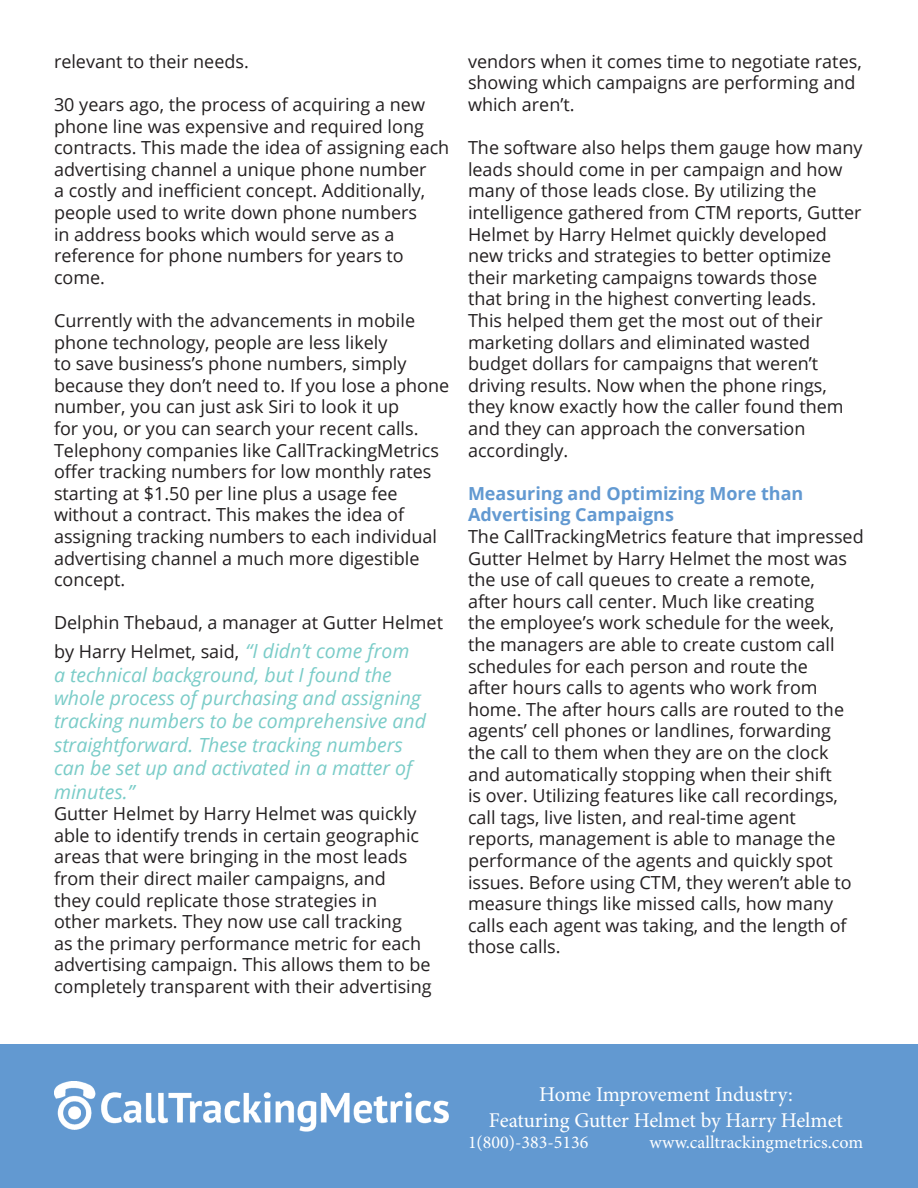
<style>
.page{position:relative;width:918px;height:1188px;background:#fff}
.page>*{position:absolute;margin:0;border:0;box-sizing:border-box;transform-origin:0 0}
.t1{font:21px "Minion Pro";letter-spacing:-.005em;color:#fff}
.t2{font:italic 19.5px/23.4px "Open Sans";color:#7accc8}
.t3{font:18px/21.6px "Open Sans";color:#231f20}
.t4{font:700 18px/21.6px "Open Sans";color:#6299d1}
.t5{font:18px "Minion Pro";color:#fff}
.s1{font-style:italic;font-size:19.5px;color:#7accc8}
</style>
<div class="page">
<div style="left:0;top:1044px;width:918px;height:144px;background:#6299d1"></div>
<img style="left:54px;top:1081px;width:395px;height:51px">
<p class="t3" style="left:54px;top:50px;width:196px">relevant to their needs.</p>
<p class="t3" style="left:54px;top:93px;width:397px">30 years ago, the process of acquiring a new phone line was expensive and required long contracts. This made the idea of assigning each advertising channel a unique phone number<br>a costly and inefficient concept. Additionally, people used to write down phone numbers<br>in address books which would serve as a reference for phone numbers for years to come.</p>
<p class="t3" style="left:54px;top:309px;width:397px">Currently with the advancements in mobile phone technology, people are less likely<br>to save business’s phone numbers, simply because they don’t need to. If you lose a phone number, you can just ask Siri to look it up<br>for you, or you can search your recent calls.<br>Telephony companies like CallTrackingMetrics offer tracking numbers for low monthly rates starting at $1.50 per line plus a usage fee without a contract. This makes the idea of assigning tracking numbers to each individual advertising channel a much more digestible concept.</p>
<p class="t3" style="left:54px;top:608px;width:391px;line-height:28.8px">Delphin Thebaud, a manager at Gutter Helmet by Harry Helmet, said, <span class="s1">“I didn’t come from</span></p>
<p class="t2" style="left:54px;top:662px;width:374px">a technical background, but I found the whole process of purchasing and assigning tracking numbers to be comprehensive and straightforward. These tracking numbers can be set up and activated in a matter of minutes.”</p>
<p class="t3" style="left:54px;top:802px;width:379px">Gutter Helmet by Harry Helmet was quickly able to identify trends in certain geographic areas that were bringing in the most leads from their direct mailer campaigns, and<br>they could replicate those strategies in<br>other markets. They now use call tracking<br>as the primary performance metric for each advertising campaign. This allows them to be completely transparent with their advertising</p>
<p class="t3" style="left:468px;top:50px;width:395px">vendors when it comes time to negotiate rates, showing which campaigns are performing and which aren’t.</p>
<p class="t3" style="left:468px;top:136px;width:396px">The software also helps them gauge how many leads should come in per campaign and how many of those leads close. By utilizing the intelligence gathered from CTM reports, Gutter Helmet by Harry Helmet quickly developed new tricks and strategies to better optimize their marketing campaigns towards those<br>that bring in the highest converting leads.<br>This helped them get the most out of their marketing dollars and eliminated wasted budget dollars for campaigns that weren’t driving results. Now when the phone rings, they know exactly how the caller found them and they can approach the conversation accordingly.</p>
<p class="t4" style="left:468px;top:482px;width:337px">Measuring and Optimizing More than<br>Advertising Campaigns</p>
<p class="t3" style="left:468px;top:525px;width:397px">The CallTrackingMetrics feature that impressed Gutter Helmet by Harry Helmet the most was the use of call queues to create a remote,<br>after hours call center. Much like creating<br>the employee’s work schedule for the week, the managers are able to create custom call schedules for each person and route the<br>after hours calls to agents who work from home. The after hours calls are routed to the agents’ cell phones or landlines, forwarding<br>the call to them when they are on the clock and automatically stopping when their shift<br>is over. Utilizing features like call recordings, call tags, live listen, and real-time agent reports, management is able to manage the performance of the agents and quickly spot issues. Before using CTM, they weren’t able to measure things like missed calls, how many calls each agent was taking, and the length of those calls.</p>
<p class="t1" style="left:539px;top:1081px;width:255px">Home Improvement Industry:</p>
<p class="t1" style="left:489px;top:1106px;width:356px">Featuring Gutter Helmet by Harry Helmet</p>
<p class="t5" style="left:468px;top:1130px;width:122px">1(800)-383-5136</p>
<p class="t5" style="left:650px;top:1130px;width:215px">www.calltrackingmetrics.com</p>
</div>
